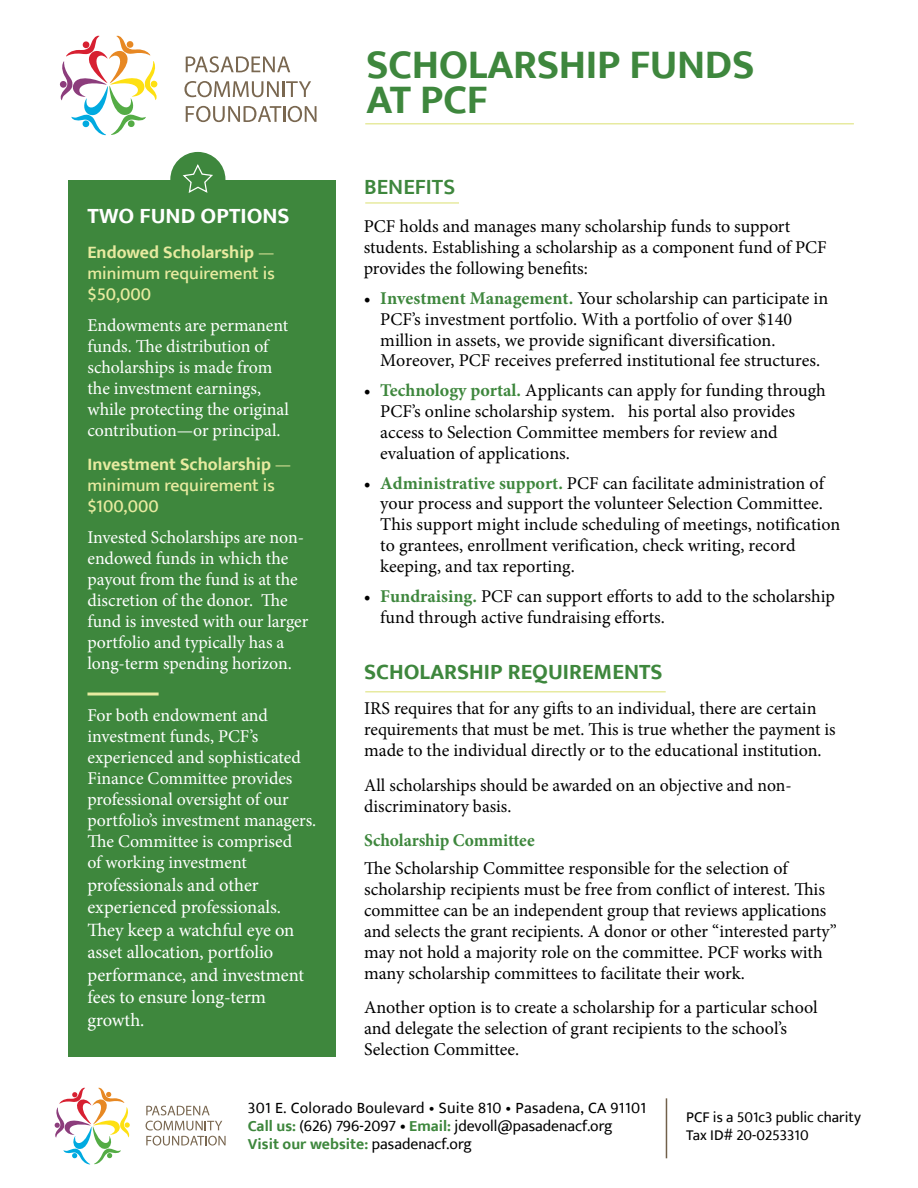
<style>
.page{position:relative;width:918px;height:1188px;background:#fff}
.page>*{position:absolute;margin:0;border:0;box-sizing:border-box;transform-origin:0 0}
.t1{font:700 42px/34.5px "Ek Mukta";letter-spacing:-.01em;color:#3e873d}
.t2{font:700 22.5px "Ek Mukta";color:#3e873d}
.t3{font:700 22.5px "Ek Mukta";color:#fff}
.t4{font:600 22.5px "Ek Mukta";color:#3e873d}
.t5{font:18.75px/22.5px "Minion Pro";color:#fff}
.t6{font:18px/21px "Minion Pro";color:#000}
.t7{font:18px/21px "Minion Pro";letter-spacing:-.005em;color:#fff}
.t8{font:500 18px/21px "Ek Mukta";color:#e7eaa0;text-align:justify}
.t9{font:700 18px "Minion Pro";letter-spacing:-.005em;color:#3e873d}
.t10{font:15.75px/18px "Ek Mukta";letter-spacing:.015em;color:#000}
.t11{font:15px/18px "Ek Mukta";color:#000}
.s1{font-weight:700}
.s2{font-family:"Minion Pro";font-weight:400}
.s3{font-weight:700;color:#3e873d}
</style>
<div class="page">
<div style="left:68px;top:181px;width:268px;height:876px;background:#3e873d"></div>
<svg style="left:59px;top:36px;width:99px;height:99px"></svg>
<hr style="left:365px;top:202px;width:94px;height:2px;background:#e7eaa0">
<hr style="left:365px;top:691px;width:301px;height:2px;background:#e7eaa0">
<hr style="left:365px;top:123px;width:489px;height:2px;background:#e7eaa0">
<svg style="left:186px;top:56px;width:104px;height:17px"></svg>
<svg style="left:184px;top:81px;width:127px;height:16px"></svg>
<svg style="left:186px;top:106px;width:131px;height:16px"></svg>
<hr style="left:666px;top:1098px;width:1px;height:60px;background:#71604a">
<div style="left:170px;top:152px;width:55px;height:55px;background:#3e873d;border-radius:50%"></div>
<svg style="left:183px;top:164px;width:30px;height:29px"></svg>
<hr style="left:87px;top:693px;width:72px;height:3px;background:#e7eaa0">
<svg style="left:55px;top:1088px;width:75px;height:76px"></svg>
<svg style="left:146px;top:1106px;width:64px;height:9px"></svg>
<svg style="left:146px;top:1121px;width:76px;height:9px"></svg>
<svg style="left:146px;top:1136px;width:80px;height:10px"></svg>
<h1 class="t1" style="left:366px;top:47px;width:390px">SCHOLARSHIP FUNDS<br>AT PCF</h1>
<p class="t3" style="left:87px;top:202px;width:204px">TWO FUND OPTIONS</p>
<p class="t8" style="left:87px;top:241px;width:189px"><span class="s1">Endowed Scholarship</span> <span class="s2">— </span>minimum requirement is $50,000</p>
<p class="t7" style="left:87px;top:314px;width:203px">Endowments are permanent funds. The distribution of scholarships is made from the investment earnings, while protecting the original contribution—or principal.</p>
<p class="t8" style="left:87px;top:453px;width:205px;text-align:left"><span class="s1">Investment Scholarship</span> <span class="s2">— </span>minimum requirement is $100,000</p>
<p class="t7" style="left:87px;top:527px;width:222px">Invested Scholarships are non&shy;endowed funds in which the payout from the fund is at the discretion of the donor. The fund is invested with our larger portfolio and typically has a long-term spending horizon.</p>
<p class="t7" style="left:87px;top:705px;width:230px">For both endowment and investment funds, PCF’s experienced and sophisticated<br>Finance Committee provides professional oversight of our portfolio’s investment managers.<br>The Committee is comprised<br>of working investment</p>
<p class="t5" style="left:87px;top:874px;width:218px">professionals and other experienced professionals.<br>They keep a watchful eye on asset allocation, portfolio performance, and investment fees to ensure long-term growth.</p>
<p class="t4" style="left:364px;top:173px;width:93px">BENEFITS</p>
<p class="t6" style="left:364px;top:216px;width:464px">PCF holds and manages many scholarship funds to support students. Establishing a scholarship as a component fund of PCF provides the following benefits:</p>
<p class="t6" style="left:380px;top:288px;width:449px;text-indent:-17px">• <span class="s3">Investment Management.</span> Your scholarship can participate in PCF’s investment portfolio. With a portfolio of over $140 million in assets, we provide significant diversification.<br>Moreover, PCF receives preferred institutional fee structures.</p>
<p class="t6" style="left:380px;top:380px;width:447px;text-indent:-17px">• <span class="s3">Technology portal.</span> Applicants can apply for funding through PCF’s online scholarship system. his portal also provides access to Selection Committee members for review and evaluation of applications.</p>
<p class="t6" style="left:380px;top:472px;width:462px;text-indent:-17px">• <span class="s3">Administrative support.</span> PCF can facilitate administration of your process and support the volunteer Selection Committee.<br>This support might include scheduling of meetings, notification to grantees, enrollment verification, check writing, record keeping, and tax reporting.</p>
<p class="t6" style="left:380px;top:586px;width:456px;text-indent:-17px">• <span class="s3">Fundraising.</span> PCF can support efforts to add to the scholarship fund through active fundraising efforts.</p>
<p class="t2" style="left:364px;top:658px;width:300px">SCHOLARSHIP REQUIREMENTS</p>
<p class="t6" style="left:364px;top:698px;width:473px">IRS requires that for any gifts to an individual, there are certain requirements that must be met. This is true whether the payment is made to the individual directly or to the educational institution.</p>
<p class="t6" style="left:364px;top:774px;width:429px">All scholarships should be awarded on an objective and non&shy;discriminatory basis.</p>
<p class="t9" style="left:364px;top:828px;width:172px">Scholarship Committee</p>
<p class="t6" style="left:364px;top:858px;width:474px">The Scholarship Committee responsible for the selection of scholarship recipients must be free from conflict of interest. This committee can be an independent group that reviews applications and selects the grant recipients. A donor or other “interested party” may not hold a majority role on the committee. PCF works with many scholarship committees to facilitate their work.</p>
<p class="t6" style="left:364px;top:997px;width:455px">Another option is to create a scholarship for a particular school and delegate the selection of grant recipients to the school’s<br>Selection Committee.</p>
<p class="t10" style="left:248px;top:1099px;width:400px">301 E. Colorado Boulevard • Suite 810 • Pasadena, CA 91101<br><span class="s3">Call us:</span> (626) 796-2097 <span class="s1">•</span> <span class="s3">Email:</span> jdevoll@pasadenacf.org<br><span class="s3">Visit our website:</span> pasadenacf.org</p>
<p class="t11" style="left:686px;top:1108px;width:176px">PCF is a 501c3 public charity<br>Tax ID# 20-0253310</p>
</div>
